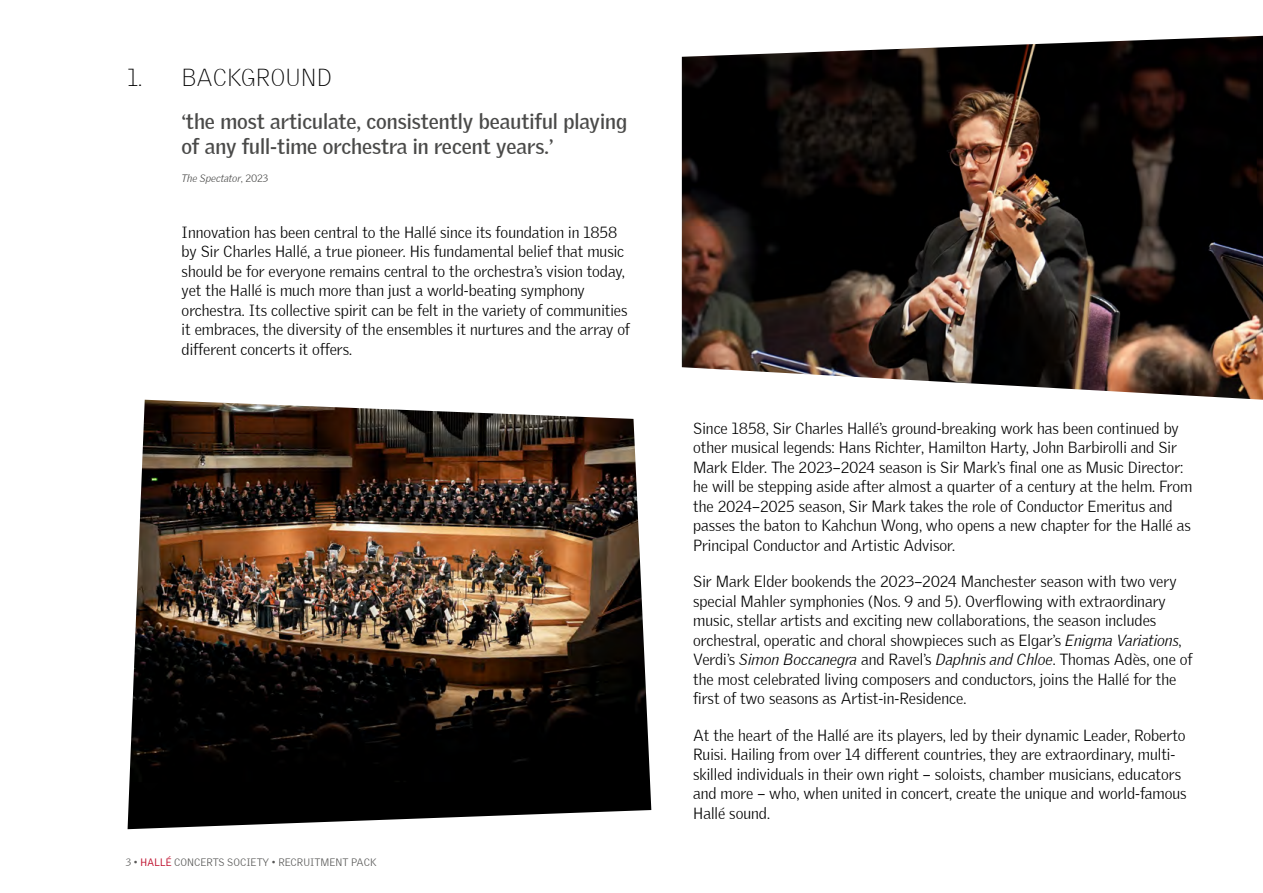
<style>
.page{position:relative;width:1263px;height:893px;background:#fff}
.page>*{position:absolute;margin:0;border:0;box-sizing:border-box;transform-origin:0 0}
.t1{font:100 24px "Halle Gothic";color:#000}
.t2{font:700 21px/25.2px "Halle Gothic";color:#4a4a49}
.t3{font:300 15.75px/19.5px "Halle Gothic";color:#000}
.t4{font:300 10.5px "Halle Gothic";color:#575756}
.t5{font:italic 300 10.5px "Halle Gothic";color:#4a4a49}
.s1{font-style:normal}
.s2{color:#bd0a28}
.s3{font-style:italic}
</style>
<div class="page">
<img style="left:128px;top:400px;width:523px;height:429px">
<img style="left:682px;top:36px;width:581px;height:364px">
<h1 class="t1" style="left:128px;top:64px;width:206px">1. BACKGROUND</h1>
<h2 class="t2" style="left:182px;top:108px;width:447px">‘the most articulate, consistently beautiful playing of any full-time orchestra in recent years.’</h2>
<p class="t5" style="left:182px;top:172px;width:88px">The Spectator<span class="s1">, 2023</span></p>
<p class="t3" style="left:182px;top:222px;width:450px">Innovation has been central to the Hallé since its foundation in 1858 by Sir Charles Hallé, a true pioneer. His fundamental belief that music should be for everyone remains central to the orchestra’s vision today, yet the Hallé is much more than just a world-beating symphony orchestra. Its collective spirit can be felt in the variety of communities it embraces, the diversity of the ensembles it nurtures and the array of different concerts it offers.</p>
<p class="t4" style="left:126px;top:856px;width:252px">3 • <span class="s2">≥</span> CONCERTS SOCIETY • RECRUITMENT PACK</p>
<p class="t3" style="left:693px;top:418px;width:501px">Since 1858, Sir Charles Hallé’s ground-breaking work has been continued by other musical legends: Hans Richter, Hamilton Harty, John Barbirolli and Sir Mark Elder. The 2023–2024 season is Sir Mark’s final one as Music Director: he will be stepping aside after almost a quarter of a century at the helm. From the 2024–2025 season, Sir Mark takes the role of Conductor Emeritus and passes the baton to Kahchun Wong, who opens a new chapter for the Hallé as Principal Conductor and Artistic Advisor.</p>
<p class="t3" style="left:693px;top:572px;width:501px">Sir Mark Elder bookends the 2023–2024 Manchester season with two very special Mahler symphonies (Nos. 9 and 5). Overflowing with extraordinary music, stellar artists and exciting new collaborations, the season includes orchestral, operatic and choral showpieces such as Elgar’s <span class="s3">Enigma Variations</span>, Verdi’s <span class="s3">Simon Boccanegra</span> and Ravel’s <span class="s3">Daphnis and Chloe</span>. Thomas Adès, one of the most celebrated living composers and conductors, joins the Hallé for the first of two seasons as Artist-in-Residence.</p>
<p class="t3" style="left:693px;top:725px;width:495px">At the heart of the Hallé are its players, led by their dynamic Leader, Roberto Ruisi. Hailing from over 14 different countries, they are extraordinary, multi&shy;skilled individuals in their own right – soloists, chamber musicians, educators and more – who, when united in concert, create the unique and world-famous Hallé sound.</p>
</div>
